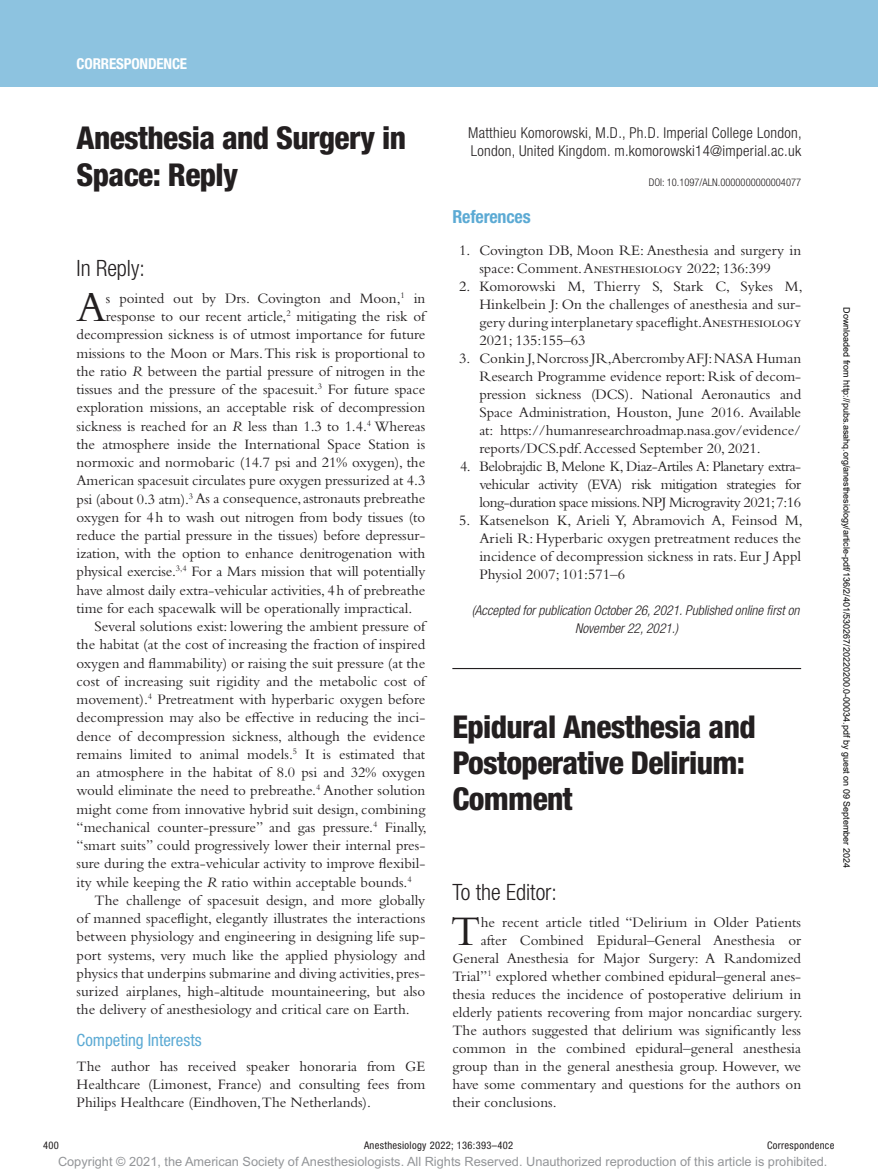
<style>
.page{position:relative;width:878px;height:1175px;background:#fff}
.page>*{position:absolute;margin:0;border:0;box-sizing:border-box;transform-origin:0 0}
.t1{font:43.95px "Bembo Std";color:#231f20}
.t2{font:800 condensed 31.5px/36px "Helvetica Neue LT Std";letter-spacing:-.02em;color:#231f20}
.t3{font:300 condensed 22.5px "Helvetica Neue LT Std";color:#231f20}
.t4{font:700 condensed 18px "Helvetica Neue LT Std";letter-spacing:-.01em;color:#5caad4}
.t5{font:condensed 16.8px "Helvetica Neue LT Std";color:#5caad4}
.t6{font:15px/18px "Bembo Std";color:#231f20;text-align:justify}
.t7{font:300 condensed 15px/18px "Helvetica Neue LT Std";letter-spacing:.02em;color:#231f20}
.t8{font:700 condensed 15px "Helvetica Neue LT Std";letter-spacing:-.01em;color:#fff}
.t9{font:italic 300 condensed 13.5px/18px "Helvetica Neue LT Std";color:#231f20}
.t10{font:12.75px "Arial MT Std";color:#939598}
.t11{font:condensed 10.5px "Helvetica Neue LT Std";letter-spacing:.03em;color:#231f20}
.t12{font:300 condensed 10.5px "Helvetica Neue LT Std";color:#231f20}
.t13{font:9px "Arial";color:#000}
.s1{font-style:italic}
</style>
<div class="page">
<div style="left:0;top:0;width:878px;height:86px;background:#8dc3e0"></div>
<hr style="left:452px;top:668px;width:349px;height:1px;background:#231f20">
<p class="t8" style="left:77px;top:54px;width:112px">CORRESPONDENCE</p>
<h2 class="t2" style="left:77px;top:119px;width:331px">Anesthesia and Surgery in<br>Space: Reply</h2>
<h3 class="t3" style="left:77px;top:255px;width:70px">In Reply:</h3>
<h1 class="t1" style="left:76px;top:282px;width:31px">A</h1>
<p class="t6" style="left:106px;top:289px;width:321px">s pointed out by Drs. Covington and Moon,<sup>1</sup> in</p>
<p class="t6" style="left:106px;top:307px;width:321px">response to our recent article,<sup>2</sup> mitigating the risk of</p>
<p class="t6" style="left:77px;top:325px;width:350px">decompression sickness is of utmost importance for future</p>
<p class="t6" style="left:77px;top:343px;width:350px">missions to the Moon or Mars. This risk is proportional to</p>
<p class="t6" style="left:77px;top:362px;width:350px">the ratio <span class="s1">R</span> between the partial pressure of nitrogen in the</p>
<p class="t6" style="left:77px;top:380px;width:350px">tissues and the pressure of the spacesuit.<sup>3</sup> For future space</p>
<p class="t6" style="left:77px;top:398px;width:350px">exploration missions, an acceptable risk of decompression</p>
<p class="t6" style="left:77px;top:416px;width:350px">sickness is reached for an <span class="s1">R</span> less than 1.3 to 1.4.<sup>4</sup> Whereas</p>
<p class="t6" style="left:77px;top:435px;width:350px">the atmosphere inside the International Space Station is</p>
<p class="t6" style="left:77px;top:453px;width:350px">normoxic and normobaric (14.7 psi and 21% oxygen), the</p>
<p class="t6" style="left:77px;top:471px;width:350px">American spacesuit circulates pure oxygen pressurized at 4.3</p>
<p class="t6" style="left:77px;top:489px;width:350px">psi (about 0.3 atm).<sup>3</sup> As a consequence, astronauts prebreathe</p>
<p class="t6" style="left:77px;top:508px;width:350px">oxygen for 4h to wash out nitrogen from body tissues (to</p>
<p class="t6" style="left:77px;top:526px;width:350px">reduce the partial pressure in the tissues) before depressur-</p>
<p class="t6" style="left:77px;top:544px;width:350px">ization, with the option to enhance denitrogenation with</p>
<p class="t6" style="left:77px;top:562px;width:350px">physical exercise.<sup>3,4</sup> For a Mars mission that will potentially</p>
<p class="t6" style="left:77px;top:580px;width:350px">have almost daily extra-vehicular activities, 4h of prebreathe</p>
<p class="t6" style="left:77px;top:599px;width:337px">time for each spacewalk will be operationally impractical.</p>
<p class="t6" style="left:95px;top:617px;width:332px">Several solutions exist: lowering the ambient pressure of</p>
<p class="t6" style="left:77px;top:635px;width:350px">the habitat (at the cost of increasing the fraction of inspired</p>
<p class="t6" style="left:77px;top:653px;width:350px">oxygen and flammability) or raising the suit pressure (at the</p>
<p class="t6" style="left:77px;top:672px;width:350px">cost of increasing suit rigidity and the metabolic cost of</p>
<p class="t6" style="left:77px;top:690px;width:350px">movement).<sup>4</sup> Pretreatment with hyperbaric oxygen before</p>
<p class="t6" style="left:77px;top:708px;width:350px">decompression may also be effective in reducing the inci-</p>
<p class="t6" style="left:77px;top:726px;width:350px">dence of decompression sickness, although the evidence</p>
<p class="t6" style="left:77px;top:745px;width:350px">remains limited to animal models.<sup>5</sup> It is estimated that</p>
<p class="t6" style="left:77px;top:763px;width:350px">an atmosphere in the habitat of 8.0 psi and 32% oxygen</p>
<p class="t6" style="left:77px;top:781px;width:350px">would eliminate the need to prebreathe.<sup>4</sup> Another solution</p>
<p class="t6" style="left:77px;top:799px;width:350px">might come from innovative hybrid suit design, combining</p>
<p class="t6" style="left:77px;top:818px;width:352px">“mechanical counter-pressure” and gas pressure.<sup>4</sup> Finally,</p>
<p class="t6" style="left:77px;top:836px;width:350px">“smart suits” could progressively lower their internal pres-</p>
<p class="t6" style="left:77px;top:854px;width:350px">sure during the extra-vehicular activity to improve flexibil-</p>
<p class="t6" style="left:77px;top:872px;width:337px">ity while keeping the <span class="s1">R</span> ratio within acceptable bounds.<sup>4</sup></p>
<p class="t6" style="left:95px;top:890px;width:332px">The challenge of spacesuit design, and more globally</p>
<p class="t6" style="left:77px;top:909px;width:350px">of manned spaceflight, elegantly illustrates the interactions</p>
<p class="t6" style="left:77px;top:927px;width:350px">between physiology and engineering in designing life sup-</p>
<p class="t6" style="left:77px;top:945px;width:350px">port systems, very much like the applied physiology and</p>
<p class="t6" style="left:77px;top:963px;width:350px">physics that underpins submarine and diving activities, pres-</p>
<p class="t6" style="left:77px;top:982px;width:350px">surized airplanes, high-altitude mountaineering, but also</p>
<p class="t6" style="left:77px;top:1000px;width:334px">the delivery of anesthesiology and critical care on Earth.</p>
<p class="t5" style="left:77px;top:1030px;width:126px">Competing Interests</p>
<p class="t6" style="left:77px;top:1056px;width:350px">The author has received speaker honoraria from GE Healthcare (Limonest, France) and consulting fees from Philips Healthcare (Eindhoven,The Netherlands).</p>
<p class="t7" style="left:468px;top:123px;width:335px">Matthieu Komorowski, M.D., Ph.D. Imperial College London,<br>London, United Kingdom. m.komorowski14@imperial.ac.uk</p>
<p class="t12" style="left:648px;top:176px;width:154px">DOI: 10.1097/ALN.0000000000004077</p>
<p class="t4" style="left:452px;top:206px;width:80px">References</p>
<p class="t6" style="left:479px;top:241px;width:323px;text-indent:-20px">1. Covington DB, Moon RE: Anesthesia and surgery in space: Comment. Anesthesiology 2022; 136:399</p>
<p class="t6" style="left:479px;top:277px;width:325px;text-indent:-20px">2. Komorowski M, Thierry S, Stark C, Sykes M, Hinkelbein J: On the challenges of anesthesia and sur&shy;gery during interplanetary spaceflight.Anesthesiology 2021; 135:155–63</p>
<p class="t6" style="left:479px;top:349px;width:323px;text-indent:-20px">3. Conkin J, Norcross JR,Abercromby AFJ: NASA Human Research Programme evidence report: Risk of decom&shy;pression sickness (DCS). National Aeronautics and Space Administration, Houston, June 2016. Available at: https://humanresearchroadmap.nasa.gov/evidence/ reports/DCS.pdf. Accessed September 20, 2021.</p>
<p class="t6" style="left:479px;top:457px;width:323px;text-indent:-19px">4. Belobrajdic B, Melone K, Diaz-Artiles A: Planetary extra&shy;vehicular activity (EVA) risk mitigation strategies for long-duration space missions. NPJ Microgravity 2021; 7:16</p>
<p class="t6" style="left:479px;top:511px;width:325px;text-indent:-20px">5. Katsenelson K, Arieli Y, Abramovich A, Feinsod M, Arieli R: Hyperbaric oxygen pretreatment reduces the incidence of decompression sickness in rats. Eur J Appl Physiol 2007; 101:571–6</p>
<p class="t9" style="left:575px;top:602px;width:226px;text-indent:-103px">(Accepted for publication October 26, 2021. Published online first on<br>November 22, 2021.)</p>
<h2 class="t2" style="left:452px;top:708px;width:305px">Epidural Anesthesia and<br>Postoperative Delirium:<br>Comment</h2>
<h3 class="t3" style="left:452px;top:879px;width:106px">To the Editor:</h3>
<h1 class="t1" style="left:451px;top:906px;width:31px">T</h1>
<p class="t6" style="left:480px;top:913px;width:322px">he recent article titled “Delirium in Older Patients</p>
<p class="t6" style="left:480px;top:931px;width:322px">after Combined Epidural–General Anesthesia or</p>
<p class="t6" style="left:452px;top:949px;width:350px">General Anesthesia for Major Surgery: A Randomized</p>
<p class="t6" style="left:452px;top:967px;width:350px">Trial”<sup>1</sup> explored whether combined epidural–general anes-</p>
<p class="t6" style="left:452px;top:985px;width:350px">thesia reduces the incidence of postoperative delirium in</p>
<p class="t6" style="left:452px;top:1003px;width:352px">elderly patients recovering from major noncardiac surgery.</p>
<p class="t6" style="left:452px;top:1021px;width:350px">The authors suggested that delirium was significantly less</p>
<p class="t6" style="left:452px;top:1039px;width:350px">common in the combined epidural–general anesthesia</p>
<p class="t6" style="left:452px;top:1057px;width:350px">group than in the general anesthesia group. However, we</p>
<p class="t6" style="left:452px;top:1075px;width:350px">have some commentary and questions for the authors on</p>
<p class="t6" style="left:452px;top:1093px;width:106px">their conclusions.</p>
<p class="t13" style="left:850px;top:307px;width:562px;rotate:90deg">Downloaded from http://pubs.asahq.org/anesthesiology/article-pdf/136/2/401/530267/20220200.0-00034.pdf by guest on 09 September 2024</p>
<p class="t11" style="left:43px;top:1139px;width:17px">400</p>
<p class="t11" style="left:364px;top:1139px;width:151px">Anesthesiology 2022; 136:393–402</p>
<p class="t11" style="left:767px;top:1139px;width:69px">Correspondence</p>
<p class="t10" style="left:58px;top:1154px;width:771px">Copyright © 2021, the American Society of Anesthesiologists. All Rights Reserved. Unauthorized reproduction of this article is prohibited.</p>
</div>
